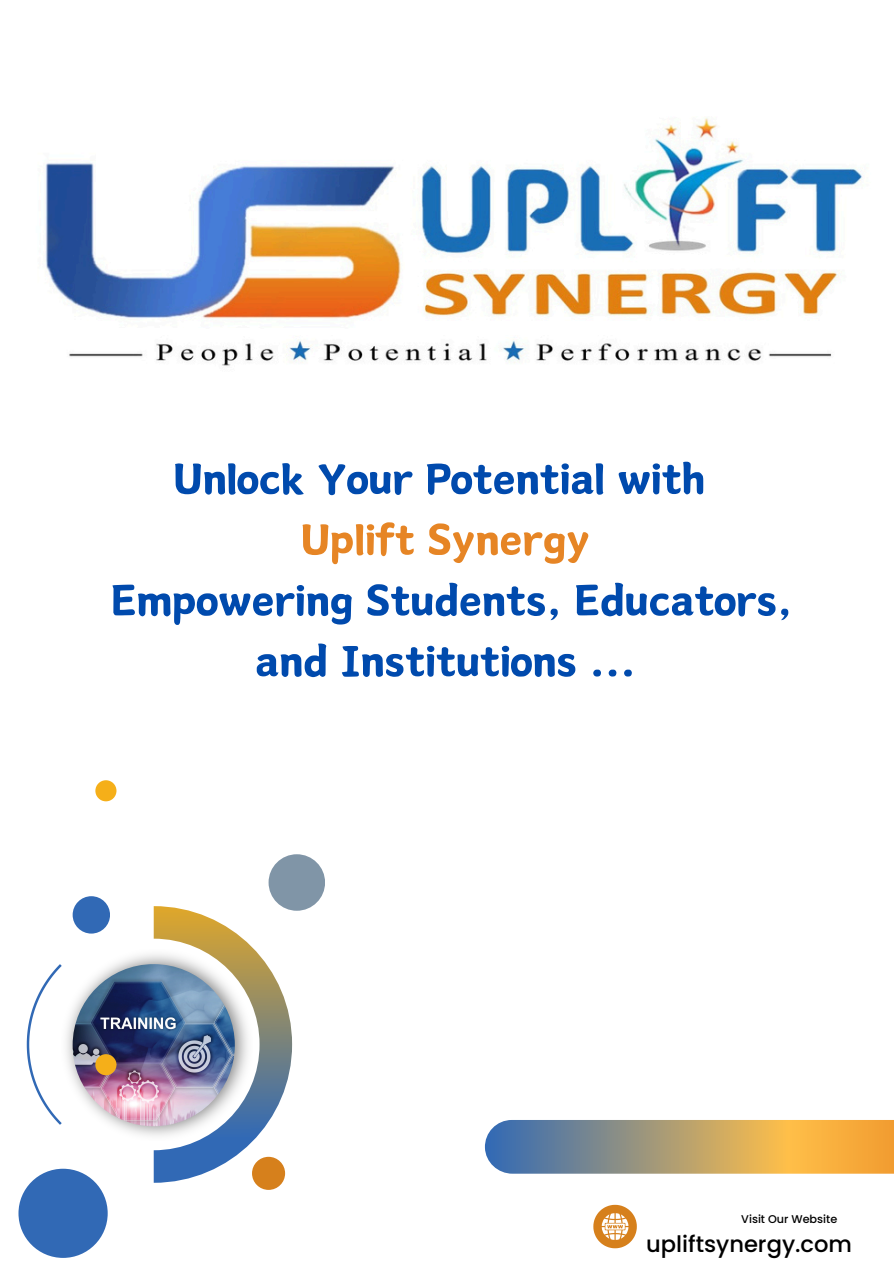
<style>
.page{position:relative;width:894px;height:1264px;background:#fff}
.page>*{position:absolute;margin:0;border:0;box-sizing:border-box;transform-origin:0 0}
.t1{font:51px/60.8px "Canva Wen";color:#004aad;text-align:center}
.t2{font:500 22.65px "Poppins";color:#000}
.t3{font:500 11.25px "Poppins";color:#000}
.s1{color:#e68525}
</style>
<div class="page">
<img style="left:66px;top:954px;width:88px;height:182px">
<img style="left:73px;top:964px;width:162px;height:162px;border-radius:50%">
<img style="left:154px;top:906px;width:138px;height:276px">
<svg style="left:27px;top:964px;width:35px;height:160px"></svg>
<div style="left:18px;top:1168px;width:90px;height:89px;background:#3169b5;border-radius:50%"></div>
<div style="left:73px;top:896px;width:37px;height:37px;background:#3169b5;border-radius:50%"></div>
<div style="left:252px;top:1156px;width:33px;height:33px;background:#d6801c;border-radius:50%"></div>
<div style="left:268px;top:854px;width:57px;height:56px;background:#8095a7;border-radius:50%"></div>
<svg style="left:484px;top:1120px;width:409px;height:53px;background:#b39c6f"></svg>
<svg style="left:593px;top:1204px;width:43px;height:44px"></svg>
<div style="left:95px;top:780px;width:21px;height:21px;background:#f5af19;border-radius:50%"></div>
<div style="left:95px;top:1054px;width:21px;height:21px;background:#f5af19;border-radius:50%"></div>
<img style="left:45px;top:117px;width:817px;height:249px">
<p class="t1" style="left:111px;top:446px;width:682px">Unlock Your Potential with<br><span class="s1">Uplift Synergy<br></span>Empowering Students, Educators, and Institutions ...</p>
<p class="t3" style="left:741px;top:1211px;width:98px">Visit Our Website</p>
<p class="t2" style="left:646px;top:1227px;width:207px">upliftsynergy.com</p>
</div>
